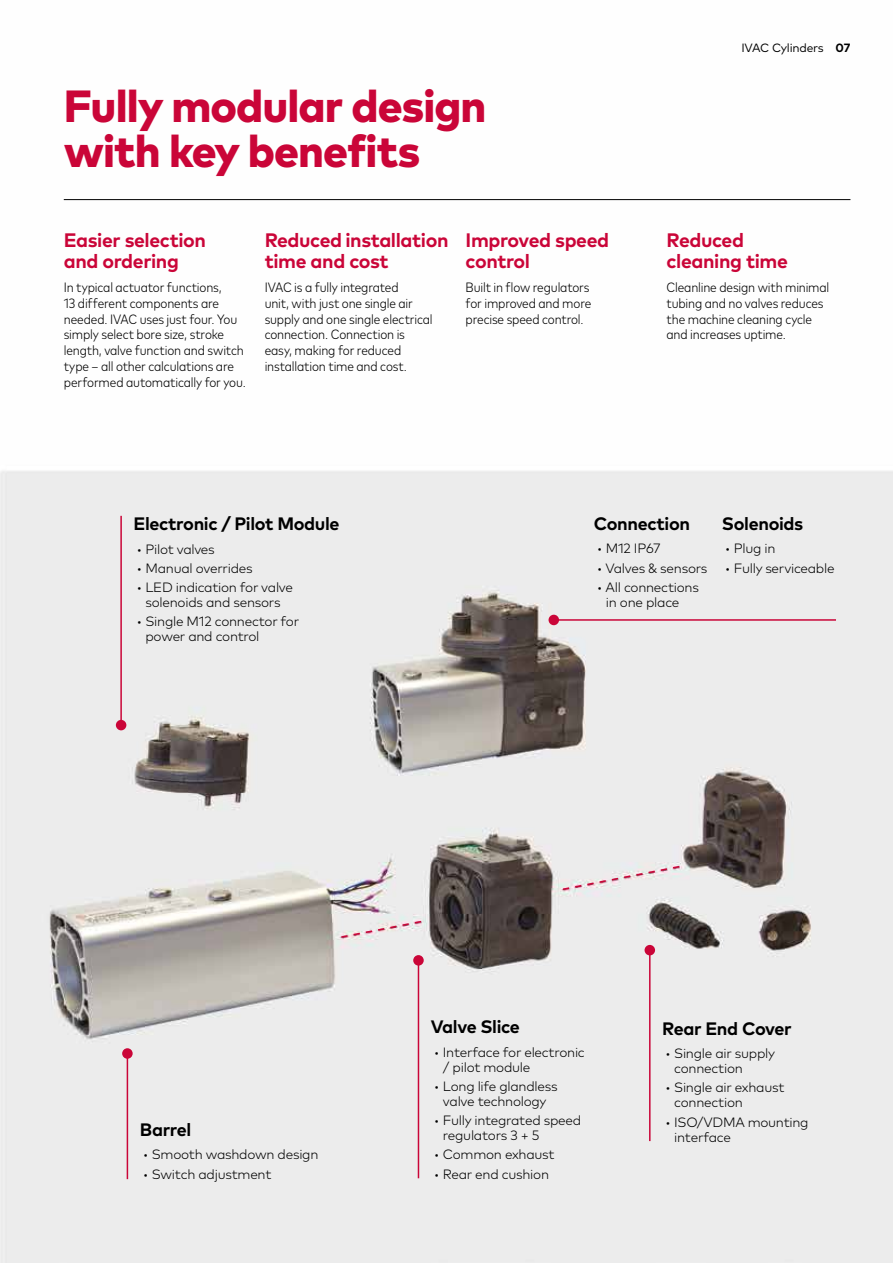
<style>
.page{position:relative;width:893px;height:1263px;background:#fff}
.page>*{position:absolute;margin:0;border:0;box-sizing:border-box;transform-origin:0 0}
.t1{font:800 45px/45px "Mark Pro";letter-spacing:-.02em;color:#ca0538}
.t2{font:700 19.5px/21px "Mark Pro";letter-spacing:-.02em;color:#ca0538}
.t3{font:700 18px "Mark Pro";letter-spacing:-.02em;color:#000}
.t4{font:300 condensed 13.5px/15.8px "Mark Pro";letter-spacing:-.01em;color:#000}
.t5{font:300 13.5px/15px "Mark Pro";letter-spacing:-.02em;color:#000}
.t6{font:12px "Mark Pro";letter-spacing:-.02em;color:#000}
.s1{font-weight:700}
</style>
<div class="page">
<img style="left:0;top:199px;width:893px;height:1064px">
<hr style="left:64px;top:199px;width:786px;height:1px;background:#000">
<svg style="left:340px;top:920px;width:83px;height:19px;background:#e9dddf"></svg>
<svg style="left:561px;top:865px;width:120px;height:26px;background:#e9e1e3"></svg>
<hr style="left:554px;top:619px;width:282px;height:2px;background:#ca0538">
<div style="left:549px;top:615px;width:10px;height:10px;background:#ca0538;border-radius:50%"></div>
<hr style="left:120px;top:516px;width:2px;height:209px;background:#ca0538">
<div style="left:116px;top:720px;width:10px;height:10px;background:#ca0538;border-radius:50%"></div>
<hr style="left:127px;top:1053px;width:1px;height:126px;background:#ca0538">
<div style="left:122px;top:1048px;width:11px;height:11px;background:#ca0538;border-radius:50%"></div>
<hr style="left:418px;top:960px;width:1px;height:218px;background:#ca0538">
<div style="left:413px;top:955px;width:11px;height:10px;background:#ca0538;border-radius:50%"></div>
<hr style="left:649px;top:950px;width:2px;height:191px;background:#ca0538">
<div style="left:645px;top:945px;width:10px;height:10px;background:#ca0538;border-radius:50%"></div>
<h1 class="t1" style="left:64px;top:80px;width:424px">Fully modular design with key benefits</h1>
<h2 class="t2" style="left:64px;top:228px;width:144px">Easier selection and ordering</h2>
<p class="t4" style="left:64px;top:278px;width:184px">In typical actuator functions,<br>13 different components are needed. IVAC uses just four. You simply select bore size, stroke length, valve function and switch type – all other calculations are performed automatically for you.</p>
<h2 class="t2" style="left:265px;top:228px;width:185px">Reduced installation time and cost</h2>
<p class="t4" style="left:265px;top:278px;width:169px">IVAC is a fully integrated<br>unit, with just one single air supply and one single electrical connection. Connection is easy, making for reduced installation time and cost.</p>
<h2 class="t2" style="left:466px;top:228px;width:145px">Improved speed control</h2>
<p class="t4" style="left:466px;top:278px;width:127px">Built in flow regulators for improved and more precise speed control.</p>
<p class="t6" style="left:741px;top:39px;width:111px">IVAC Cylinders <span class="s1">07</span></p>
<h2 class="t2" style="left:666px;top:228px;width:123px">Reduced cleaning time</h2>
<p class="t4" style="left:666px;top:278px;width:164px">Cleanline design with minimal tubing and no valves reduces the machine cleaning cycle and increases uptime.</p>
<h3 class="t3" style="left:134px;top:510px;width:208px">Electronic / Pilot Module</h3>
<p class="t5" style="left:137px;top:540px;width:80px">• Pilot valves</p>
<p class="t5" style="left:137px;top:559px;width:118px">• Manual overrides</p>
<p class="t5" style="left:137px;top:579px;width:158px;text-align:center">• LED indication for valve solenoids and sensors</p>
<p class="t5" style="left:146px;top:613px;width:155px;text-indent:-9px">• Single M12 connector for power and control</p>
<h3 class="t3" style="left:594px;top:510px;width:98px">Connection</h3>
<p class="t5" style="left:597px;top:540px;width:65px">• M12 IP67</p>
<p class="t5" style="left:597px;top:559px;width:112px">• Valves &amp; sensors</p>
<p class="t5" style="left:606px;top:578px;width:95px;text-indent:-9px">• All connections in one place</p>
<h3 class="t3" style="left:722px;top:510px;width:83px">Solenoids</h3>
<p class="t5" style="left:725px;top:540px;width:52px">• Plug in</p>
<p class="t5" style="left:725px;top:559px;width:111px">• Fully serviceable</p>
<h3 class="t3" style="left:140px;top:1116px;width:53px">Barrel</h3>
<p class="t5" style="left:143px;top:1146px;width:177px">• Smooth washdown design</p>
<p class="t5" style="left:143px;top:1165px;width:130px">• Switch adjustment</p>
<h3 class="t3" style="left:431px;top:1013px;width:90px">Valve Slice</h3>
<p class="t5" style="left:443px;top:1043px;width:143px;text-indent:-9px">• Interface for electronic / pilot module</p>
<p class="t5" style="left:434px;top:1077px;width:125px;text-align:center">• Long life glandless valve technology</p>
<p class="t5" style="left:443px;top:1112px;width:140px;text-indent:-9px">• Fully integrated speed regulators 3 + 5</p>
<p class="t5" style="left:434px;top:1146px;width:122px">• Common exhaust</p>
<p class="t5" style="left:434px;top:1165px;width:117px">• Rear end cushion</p>
<h3 class="t3" style="left:662px;top:1014px;width:131px">Rear End Cover</h3>
<p class="t5" style="left:674px;top:1045px;width:102px;text-indent:-9px">• Single air supply connection</p>
<p class="t5" style="left:674px;top:1079px;width:112px;text-indent:-9px">• Single air exhaust connection</p>
<p class="t5" style="left:674px;top:1113px;width:136px;text-indent:-9px">• ISO/VDMA mounting interface</p>
</div>
